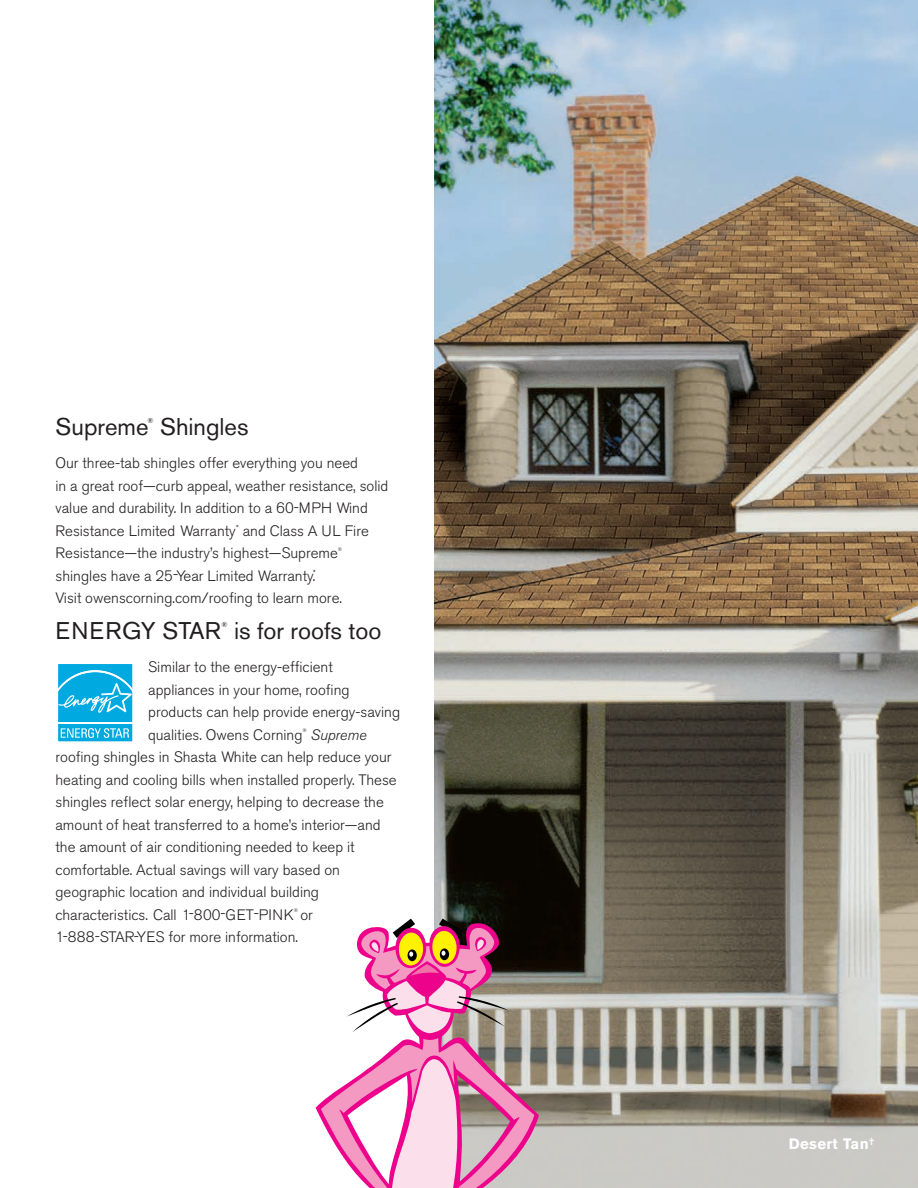
<style>
.page{position:relative;width:918px;height:1188px;background:#fff}
.page>*{position:absolute;margin:0;border:0;box-sizing:border-box;transform-origin:0 0}
.t1{font:24px "Akzidenz Grotesk Pro";color:#231f20}
.t2{font:24px "Akzidenz Grotesk Pro";letter-spacing:.02em;color:#231f20}
.t3{font:300 15px/22.5px "Akzidenz Grotesk Pro";color:#231f20}
.t4{font:700 15px "Akzidenz Grotesk Pro";letter-spacing:.025em;color:#fff}
.t5{font:italic 300 15px "Akzidenz Grotesk Pro";color:#231f20}
.t6{font:7.2px "Akzidenz Grotesk Pro";color:#231f20}
.t7{font:300 5.25px "Akzidenz Grotesk Pro";color:#231f20}
</style>
<div class="page">
<svg style="left:60px;top:665px;width:71px;height:57px;background:#24b5e4"></svg>
<div style="left:57px;top:724px;width:76px;height:18px;background:#00a9e0"></div>
<svg style="left:61px;top:728px;width:68px;height:10px"></svg>
<div style="left:57px;top:662px;width:77px;height:81px;border:2px solid #fff"></div>
<img style="left:434px;top:0;width:484px;height:1188px">
<svg style="left:315px;top:921px;width:224px;height:267px"></svg>
<svg style="left:321px;top:919px;width:213px;height:269px"></svg>
<h1 class="t1" style="left:56px;top:411px;width:95px">Supreme</h1>
<p class="t6" style="left:148px;top:416px;width:8px">®</p>
<h1 class="t1" style="left:160px;top:411px;width:90px">Shingles</h1>
<p class="t3" style="left:55px;top:452px;width:334px">Our three-tab shingles offer everything you need<br>in a great roof—curb appeal, weather resistance, solid value and durability. In addition to a 60-MPH Wind Resistance Limited Warranty<sup>*</sup> and Class A UL Fire Resistance—the industry’s highest—Supreme</p>
<p class="t7" style="left:338px;top:545px;width:6px">®</p>
<p class="t3" style="left:55px;top:564px;width:288px">shingles have a 25-Year Limited Warranty.<sup>*<br></sup>Visit owenscorning.com/roofing to learn more.</p>
<h1 class="t2" style="left:56px;top:615px;width:167px">ENERGY STAR</h1>
<p class="t6" style="left:221px;top:620px;width:8px">®</p>
<h1 class="t1" style="left:234px;top:615px;width:149px">is for roofs too</h1>
<p class="t3" style="left:148px;top:656px;width:253px">Similar to the energy-efficient appliances in your home, roofing products can help provide energy-saving qualities. Owens Corning</p>
<p class="t7" style="left:303px;top:727px;width:6px">®</p>
<p class="t5" style="left:311px;top:725px;width:57px">Supreme</p>
<p class="t3" style="left:55px;top:746px;width:343px">roofing shingles in Shasta White can help reduce your heating and cooling bills when installed properly. These shingles reflect solar energy, helping to decrease the amount of heat transferred to a home’s interior—and the amount of air conditioning needed to keep it comfortable. Actual savings will vary based on geographic location and individual building characteristics. Call 1-800-GET-PINK or</p>
<p class="t7" style="left:294px;top:907px;width:6px">®</p>
<p class="t3" style="left:56px;top:926px;width:244px">1-888-STAR-YES for more information.</p>
<p class="t4" style="left:789px;top:1134px;width:87px">Desert Tan<sup>†</sup></p>
</div>
